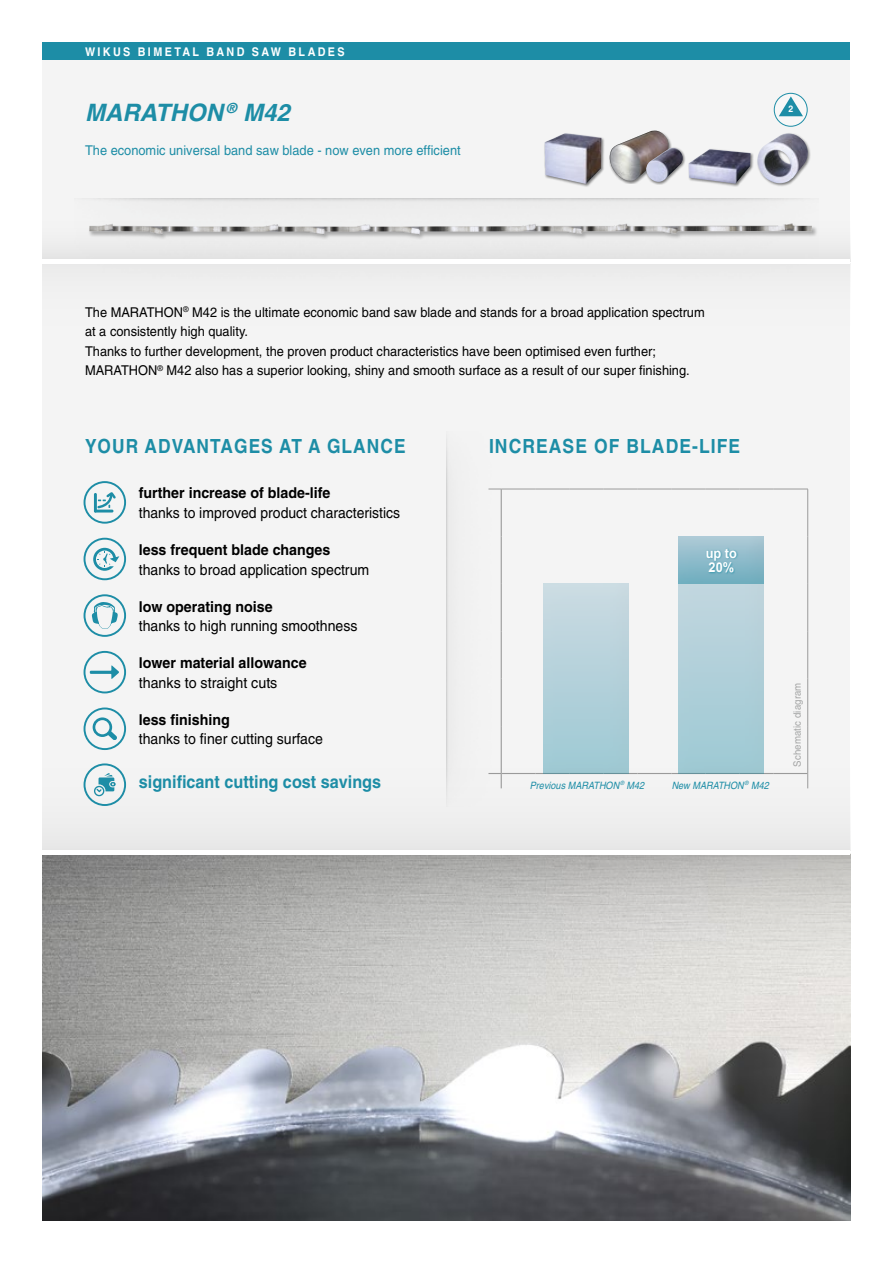
<style>
.page{position:relative;width:893px;height:1263px;background:#fff}
.page>*{position:absolute;margin:0;border:0;box-sizing:border-box;transform-origin:0 0}
.t1{font:italic 700 24px "Helvetica";color:#1d8da6}
.t2{font:700 19.5px "Helvetica";letter-spacing:.06em;color:#1d8da6;scale:.89 1}
.t3{font:700 19.5px "Helvetica";letter-spacing:.06em;color:#1d8da6;scale:.9 1}
.t4{font:700 17.7px "Helvetica";color:#1d8da6;scale:.92 1}
.t5{font:700 15px "Helvetica";color:#000;scale:.95 1}
.t6{font:15px "Helvetica";color:#000;scale:.94 1}
.t7{font:15px "Helvetica";color:#000;scale:.93 1}
.t8{font:15px "Helvetica";color:#000;scale:.95 1}
.t9{font:13.5px/19.5px "Helvetica";color:#000;scale:.95 1}
.t10{font:13.5px "Helvetica";color:#1d8da6;scale:.95 1}
.t11{font:700 13.5px/14.2px "Arial";color:#fff;scale:.95 1}
.t12{font:700 12px "Helvetica";letter-spacing:.215em;color:#fff;scale:.9 1}
.t13{font:italic 10.2px "Helvetica";color:#1d8da6;scale:.9 1}
.t14{font:10.2px "Helvetica";letter-spacing:.01em;color:#a4a5a5;scale:.95 1}
.t15{font:700 9.15px "Helvetica";color:#fff;scale:.95 1}
</style>
<div class="page">
<div style="left:43px;top:43px;width:807px;height:1177px;background:#f4f4f4"></div>
<div style="left:43px;top:765px;width:807px;height:85px;background:#f0f0f0"></div>
<img style="left:446px;top:439px;width:84px;height:353px">
<div style="left:43px;top:219px;width:807px;height:42px;background:#eaeaea"></div>
<img style="left:43px;top:984px;width:807px;height:236px">
<svg style="left:774px;top:93px;width:33px;height:33px"></svg>
<div style="left:774px;top:93px;width:33px;height:34px;border:1px solid #1d8da6;border-radius:50%"></div>
<svg style="left:779px;top:96px;width:24px;height:20px"></svg>
<div style="left:608px;top:129px;width:64px;height:55px;background:#000;opacity:.5"></div>
<img style="left:610px;top:131px;width:58px;height:50px">
<div style="left:544px;top:132px;width:61px;height:55px;background:#000;opacity:.5"></div>
<img style="left:545px;top:133px;width:57px;height:51px">
<div style="left:645px;top:147px;width:41px;height:38px;background:#000;opacity:.5"></div>
<img style="left:646px;top:148px;width:37px;height:34px">
<div style="left:756px;top:132px;width:55px;height:55px;background:#000;opacity:.5"></div>
<img style="left:757px;top:133px;width:51px;height:50px">
<div style="left:687px;top:148px;width:67px;height:39px;background:#000;opacity:.5"></div>
<img style="left:688px;top:149px;width:63px;height:35px">
<div style="left:88px;top:223px;width:729px;height:17px;background:#000;opacity:.3"></div>
<img style="left:89px;top:223px;width:723px;height:12px">
<svg style="left:488px;top:489px;width:13px;height:1px"></svg>
<hr style="left:501px;top:489px;width:34px;height:1px;background:#9a9a9a">
<hr style="left:535px;top:489px;width:34px;height:1px;background:#9a9a9a">
<hr style="left:569px;top:489px;width:34px;height:1px;background:#9a9a9a">
<hr style="left:603px;top:489px;width:34px;height:1px;background:#9a9a9a">
<hr style="left:637px;top:489px;width:34px;height:1px;background:#9a9a9a">
<hr style="left:671px;top:489px;width:35px;height:1px;background:#9a9a9a">
<hr style="left:706px;top:489px;width:34px;height:1px;background:#9a9a9a">
<hr style="left:740px;top:489px;width:34px;height:1px;background:#9a9a9a">
<hr style="left:774px;top:489px;width:34px;height:1px;background:#9a9a9a">
<hr style="left:807px;top:489px;width:1px;height:47px;background:#9a9a9a">
<hr style="left:807px;top:536px;width:1px;height:48px;background:#9a9a9a">
<hr style="left:807px;top:584px;width:1px;height:47px;background:#9a9a9a">
<hr style="left:807px;top:631px;width:1px;height:48px;background:#9a9a9a">
<hr style="left:807px;top:679px;width:1px;height:47px;background:#9a9a9a">
<hr style="left:807px;top:726px;width:1px;height:47px;background:#9a9a9a">
<svg style="left:807px;top:773px;width:1px;height:15px"></svg>
<hr style="left:501px;top:489px;width:1px;height:47px;background:#9a9a9a">
<hr style="left:501px;top:536px;width:1px;height:48px;background:#9a9a9a">
<hr style="left:501px;top:584px;width:1px;height:47px;background:#9a9a9a">
<hr style="left:501px;top:631px;width:1px;height:48px;background:#9a9a9a">
<hr style="left:501px;top:679px;width:1px;height:47px;background:#9a9a9a">
<hr style="left:501px;top:726px;width:1px;height:47px;background:#9a9a9a">
<svg style="left:488px;top:773px;width:14px;height:15px"></svg>
<hr style="left:501px;top:773px;width:34px;height:1px;background:#9a9a9a">
<hr style="left:535px;top:773px;width:34px;height:1px;background:#9a9a9a">
<hr style="left:603px;top:773px;width:34px;height:1px;background:#9a9a9a">
<hr style="left:637px;top:773px;width:34px;height:1px;background:#9a9a9a">
<hr style="left:671px;top:773px;width:35px;height:1px;background:#9a9a9a">
<hr style="left:740px;top:773px;width:34px;height:1px;background:#9a9a9a">
<hr style="left:774px;top:773px;width:33px;height:1px;background:#9a9a9a">
<div style="left:542px;top:582px;width:87px;height:192px;background:#000;opacity:.9"></div>
<div style="left:677px;top:535px;width:88px;height:240px;background:#000;opacity:.9"></div>
<div style="left:43px;top:43px;width:807px;height:17px;background:#1d8da6"></div>
<svg style="left:84px;top:481px;width:42px;height:43px"></svg>
<svg style="left:84px;top:538px;width:42px;height:42px"></svg>
<svg style="left:84px;top:594px;width:42px;height:43px"></svg>
<svg style="left:84px;top:651px;width:42px;height:42px"></svg>
<svg style="left:84px;top:707px;width:42px;height:43px"></svg>
<svg style="left:84px;top:763px;width:42px;height:43px"></svg>
<div style="left:677px;top:534px;width:90px;height:51px;background:#000;opacity:.9"></div>
<div style="left:705px;top:547px;width:33px;height:27px;background:#1d8da6;opacity:.75"></div>
<div style="left:43px;top:259px;width:807px;height:5px;background:#fff"></div>
<svg style="left:43px;top:855px;width:807px;height:129px;background:#b9b9b7"></svg>
<div style="left:43px;top:850px;width:807px;height:5px;background:#fff"></div>
<p class="t12" style="left:85px;top:44px;width:290px">WIKUS BIMETAL BAND SAW BLADES</p>
<h1 class="t1" style="left:85px;top:97px;width:206px">MARATHON <sup>®</sup> M42</h1>
<p class="t15" style="left:788px;top:104px;width:7px">2</p>
<p class="t10" style="left:85px;top:142px;width:397px">The economic universal band saw blade - now even more efficient</p>
<p class="t9" style="left:85px;top:302px;width:654px">The MARATHON<sup>®</sup> M42 is the ultimate economic band saw blade and stands for a broad application spectrum at a consistently high quality.<br>Thanks to further development, the proven product characteristics have been optimised even further; MARATHON<sup>®</sup> M42 also has a superior looking, shiny and smooth surface as a result of our super finishing.</p>
<h2 class="t2" style="left:85px;top:434px;width:362px">YOUR ADVANTAGES AT A GLANCE</h2>
<p class="t5" style="left:139px;top:484px;width:203px">further increase of blade-life</p>
<p class="t7" style="left:139px;top:504px;width:282px">thanks to improved product characteristics</p>
<p class="t5" style="left:139px;top:541px;width:203px">less frequent blade changes</p>
<p class="t6" style="left:139px;top:560px;width:247px">thanks to broad application spectrum</p>
<p class="t5" style="left:139px;top:597px;width:142px">low operating noise</p>
<p class="t6" style="left:139px;top:617px;width:234px">thanks to high running smoothness</p>
<p class="t5" style="left:139px;top:654px;width:178px">lower material allowance</p>
<p class="t8" style="left:139px;top:674px;width:147px">thanks to straight cuts</p>
<p class="t5" style="left:139px;top:710px;width:97px">less finishing</p>
<p class="t6" style="left:139px;top:730px;width:197px">thanks to finer cutting surface</p>
<h3 class="t4" style="left:139px;top:771px;width:265px">significant cutting cost savings</h3>
<h2 class="t3" style="left:489px;top:434px;width:281px">INCREASE OF BLADE-LIFE</h2>
<p class="t11" style="left:706px;top:546px;width:34px">up to<br>20%</p>
<p class="t13" style="left:530px;top:779px;width:129px">Previous MARATHON <sup>®</sup> M42</p>
<p class="t13" style="left:672px;top:779px;width:109px">New MARATHON<sup>®</sup> M42</p>
<p class="t14" style="left:791px;top:766px;width:90px;rotate:-90deg">Schematic diagram</p>
</div>
